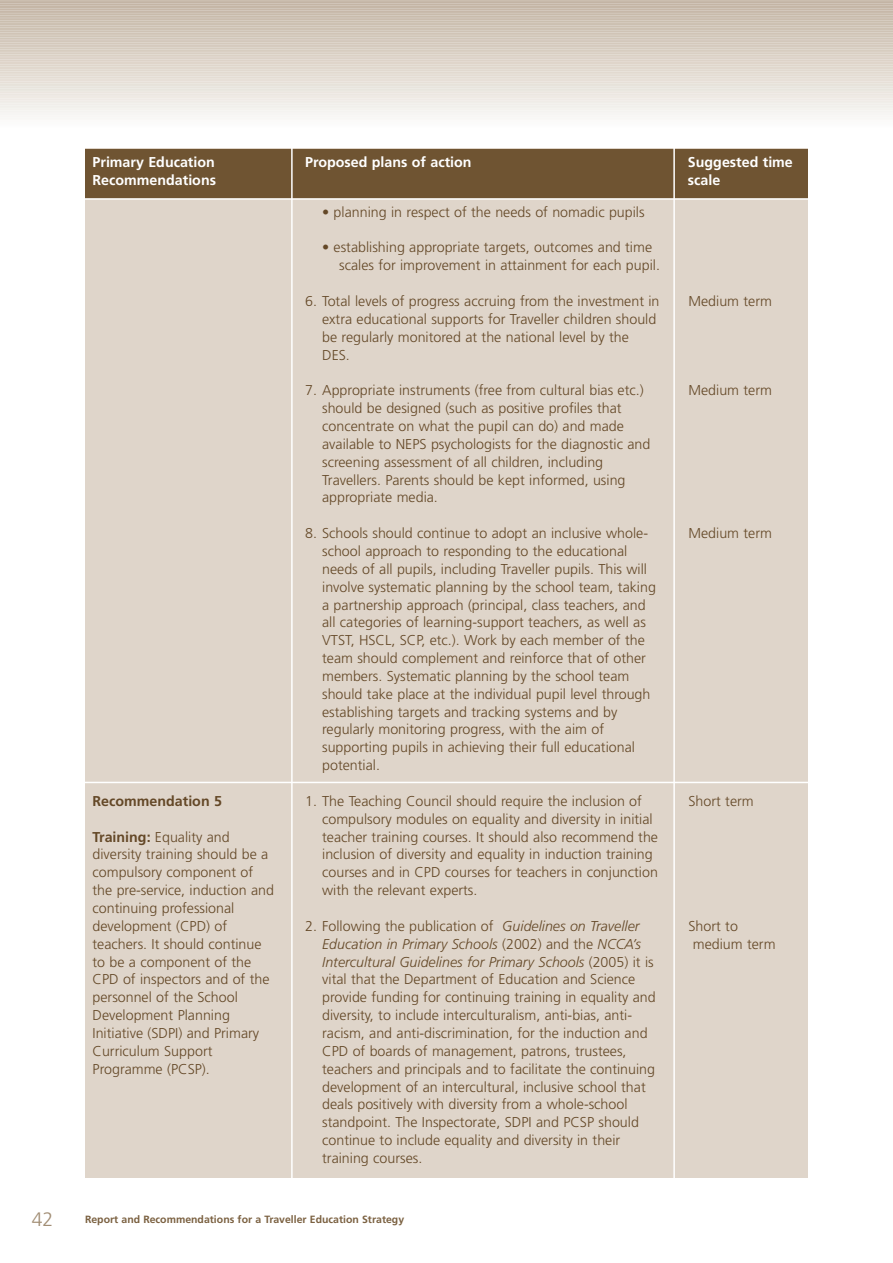
<style>
.page{position:relative;width:893px;height:1263px;background:#fff}
.page>*{position:absolute;margin:0;border:0;box-sizing:border-box;transform-origin:0 0}
.t1{font:300 19.5px "Frutiger";color:#a28e75}
.t2{font:300 14.25px/17.9px "Frutiger";color:#644827}
.t3{font:700 14.25px "Frutiger";color:#fff}
.t4{font:700 14.25px "Frutiger";color:#644827}
.t5{font:700 10.5px "Frutiger";color:#7b6141}
.s1{font-weight:700}
.s2{font-style:italic}
</style>
<div class="page">
<div style="left:0;top:0;width:893px;height:5px;background:#c3b4a4"></div>
<div style="left:0;top:2px;width:893px;height:5px;background:#d0c4b8"></div>
<hr style="left:0;top:4px;width:893px;height:4px;background:#c9bcad">
<hr style="left:0;top:6px;width:893px;height:4px;background:#c5b7a7">
<div style="left:0;top:7px;width:893px;height:5px;background:#d0c5b9"></div>
<hr style="left:0;top:9px;width:893px;height:4px;background:#ccbfb2">
<hr style="left:0;top:11px;width:893px;height:4px;background:#c7b9aa">
<div style="left:0;top:12px;width:893px;height:5px;background:#d0c4b7"></div>
<div style="left:0;top:14px;width:893px;height:5px;background:#d4cabe"></div>
<hr style="left:0;top:16px;width:893px;height:4px;background:#c9bcad">
<div style="left:0;top:17px;width:893px;height:5px;background:#cec2b5"></div>
<div style="left:0;top:19px;width:893px;height:5px;background:#d6ccc0"></div>
<hr style="left:0;top:21px;width:893px;height:4px;background:#ccbfb0">
<div style="left:0;top:24px;width:893px;height:5px;background:#d7cdc2"></div>
<hr style="left:0;top:26px;width:893px;height:4px;background:#d2c7ba">
<hr style="left:0;top:28px;width:893px;height:4px;background:#cec2b4">
<div style="left:0;top:29px;width:893px;height:5px;background:#d6cdc1"></div>
<div style="left:0;top:31px;width:893px;height:5px;background:#dad1c6"></div>
<hr style="left:0;top:33px;width:893px;height:4px;background:#d1c5b7">
<div style="left:0;top:34px;width:893px;height:5px;background:#d7cdc0"></div>
<div style="left:0;top:36px;width:893px;height:5px;background:#dbd3c9"></div>
<hr style="left:0;top:38px;width:893px;height:4px;background:#d3c7bb">
<div style="left:0;top:41px;width:893px;height:5px;background:#ddd4ca"></div>
<hr style="left:0;top:43px;width:893px;height:4px;background:#d5cabe">
<div style="left:0;top:46px;width:893px;height:5px;background:#ddd5cb"></div>
<svg style="left:0;top:48px;width:893px;height:4px;fill:#d7cdc0"></svg>
<div style="left:0;top:51px;width:893px;height:5px;background:#ded5cb"></div>
<div style="left:0;top:53px;width:893px;height:5px;background:#e2dbd1"></div>
<hr style="left:0;top:55px;width:893px;height:4px;background:#dcd1c6">
<div style="left:0;top:58px;width:893px;height:5px;background:#e4dcd4"></div>
<hr style="left:0;top:60px;width:893px;height:4px;background:#ded4c9">
<div style="left:0;top:63px;width:893px;height:5px;background:#e5ded5"></div>
<hr style="left:0;top:65px;width:893px;height:4px;background:#e0d8cd">
<div style="left:0;top:68px;width:893px;height:5px;background:#e5dfd6"></div>
<div style="left:0;top:70px;width:893px;height:5px;background:#e8e2da"></div>
<hr style="left:0;top:72px;width:893px;height:4px;background:#e3dcd2">
<div style="left:0;top:75px;width:893px;height:5px;background:#e9e4dd"></div>
<hr style="left:0;top:77px;width:893px;height:4px;background:#e6dfd6">
<div style="left:0;top:80px;width:893px;height:5px;background:#ece6e0"></div>
<hr style="left:0;top:82px;width:893px;height:4px;background:#e7e2da">
<div style="left:0;top:85px;width:893px;height:5px;background:#e8e4dd"></div>
<div style="left:0;top:90px;width:893px;height:5px;background:#ece6e0"></div>
<div style="left:0;top:95px;width:893px;height:5px;background:#efeae4"></div>
<hr style="left:0;top:99px;width:893px;height:4px;background:#f0ece7">
<div style="left:0;top:102px;width:893px;height:5px;background:#f1eeea"></div>
<div style="left:0;top:107px;width:893px;height:5px;background:#f4f2ee"></div>
<div style="left:0;top:112px;width:893px;height:5px;background:#f6f5f3"></div>
<div style="left:0;top:117px;width:893px;height:5px;background:#f9f8f6"></div>
<hr style="left:0;top:121px;width:893px;height:4px;background:#fbfbfa">
<div style="left:85px;top:149px;width:723px;height:1029px;background:#dfd5ca"></div>
<div style="left:85px;top:149px;width:723px;height:50px;background:#6f5432"></div>
<hr style="left:79px;top:198px;width:735px;height:2px;background:#fff">
<hr style="left:79px;top:782px;width:735px;height:1px;background:#fff">
<hr style="left:291px;top:138px;width:2px;height:1048px;background:#fff">
<hr style="left:673px;top:138px;width:2px;height:1048px;background:#fff">
<p class="t3" style="left:93px;top:156px;width:124px">Primary Education</p>
<p class="t3" style="left:305px;top:156px;width:168px">Proposed plans of action</p>
<p class="t3" style="left:688px;top:156px;width:106px">Suggested time</p>
<p class="t3" style="left:93px;top:174px;width:125px">Recommendations</p>
<p class="t3" style="left:688px;top:174px;width:34px">scale</p>
<p class="t4" style="left:93px;top:795px;width:131px">Recommendation 5</p>
<p class="t2" style="left:93px;top:829px;width:183px"><span class="s1">Training:</span> Equality and diversity training should be a compulsory component of the pre-service, induction and continuing professional development (CPD) of teachers. It should continue to be a component of the<br>CPD of inspectors and of the personnel of the School<br>Development Planning<br>Initiative (SDPI) and Primary<br>Curriculum Support<br>Programme (PCSP).</p>
<p class="t2" style="left:322px;top:204px;width:324px">• planning in respect of the needs of nomadic pupils</p>
<p class="t2" style="left:339px;top:240px;width:322px;text-indent:-17px">• establishing appropriate targets, outcomes and time scales for improvement in attainment for each pupil.</p>
<p class="t2" style="left:322px;top:293px;width:339px;text-indent:-17px">6. Total levels of progress accruing from the investment in extra educational supports for Traveller children should be regularly monitored at the national level by the DES.</p>
<p class="t2" style="left:322px;top:382px;width:330px;text-indent:-17px">7. Appropriate instruments (free from cultural bias etc.) should be designed (such as positive profiles that concentrate on what the pupil can do) and made available to NEPS psychologists for the diagnostic and screening assessment of all children, including Travellers. Parents should be kept informed, using appropriate media.</p>
<p class="t2" style="left:322px;top:525px;width:335px;text-indent:-17px">8. Schools should continue to adopt an inclusive whole&shy;school approach to responding to the educational needs of all pupils, including Traveller pupils. This will involve systematic planning by the school team, taking a partnership approach (principal, class teachers, and all categories of learning-support teachers, as well as VTST, HSCL, SCP, etc.). Work by each member of the team should complement and reinforce that of other members. Systematic planning by the school team should take place at the individual pupil level through establishing targets and tracking systems and by regularly monitoring progress, with the aim of supporting pupils in achieving their full educational potential.</p>
<p class="t2" style="left:322px;top:793px;width:337px;text-indent:-17px">1. The Teaching Council should require the inclusion of compulsory modules on equality and diversity in initial teacher training courses. It should also recommend the inclusion of diversity and equality in induction training courses and in CPD courses for teachers in conjunction with the relevant experts.</p>
<p class="t2" style="left:322px;top:918px;width:335px;text-indent:-17px">2. Following the publication of <span class="s2">Guidelines on Traveller Education in Primary Schools</span> (2002) and the <span class="s2">NCCA’s Intercultural Guidelines for Primary Schools</span> (2005) it is vital that the Department of Education and Science provide funding for continuing training in equality and diversity, to include interculturalism, anti-bias, anti&shy;racism, and anti-discrimination, for the induction and CPD of boards of management, patrons, trustees, teachers and principals and to facilitate the continuing development of an intercultural, inclusive school that deals positively with diversity from a whole-school standpoint. The Inspectorate, SDPI and PCSP should continue to include equality and diversity in their training courses.</p>
<h1 class="t1" style="left:32px;top:1211px;width:23px">42</h1>
<p class="t5" style="left:85px;top:1215px;width:321px">Report and Recommendations for a Traveller Education Strategy</p>
<p class="t2" style="left:688px;top:293px;width:85px">Medium term</p>
<p class="t2" style="left:688px;top:382px;width:85px">Medium term</p>
<p class="t2" style="left:688px;top:525px;width:85px">Medium term</p>
<p class="t2" style="left:688px;top:793px;width:67px">Short term</p>
<p class="t2" style="left:693px;top:918px;width:84px;text-indent:-4px">Short to medium term</p>
</div>
